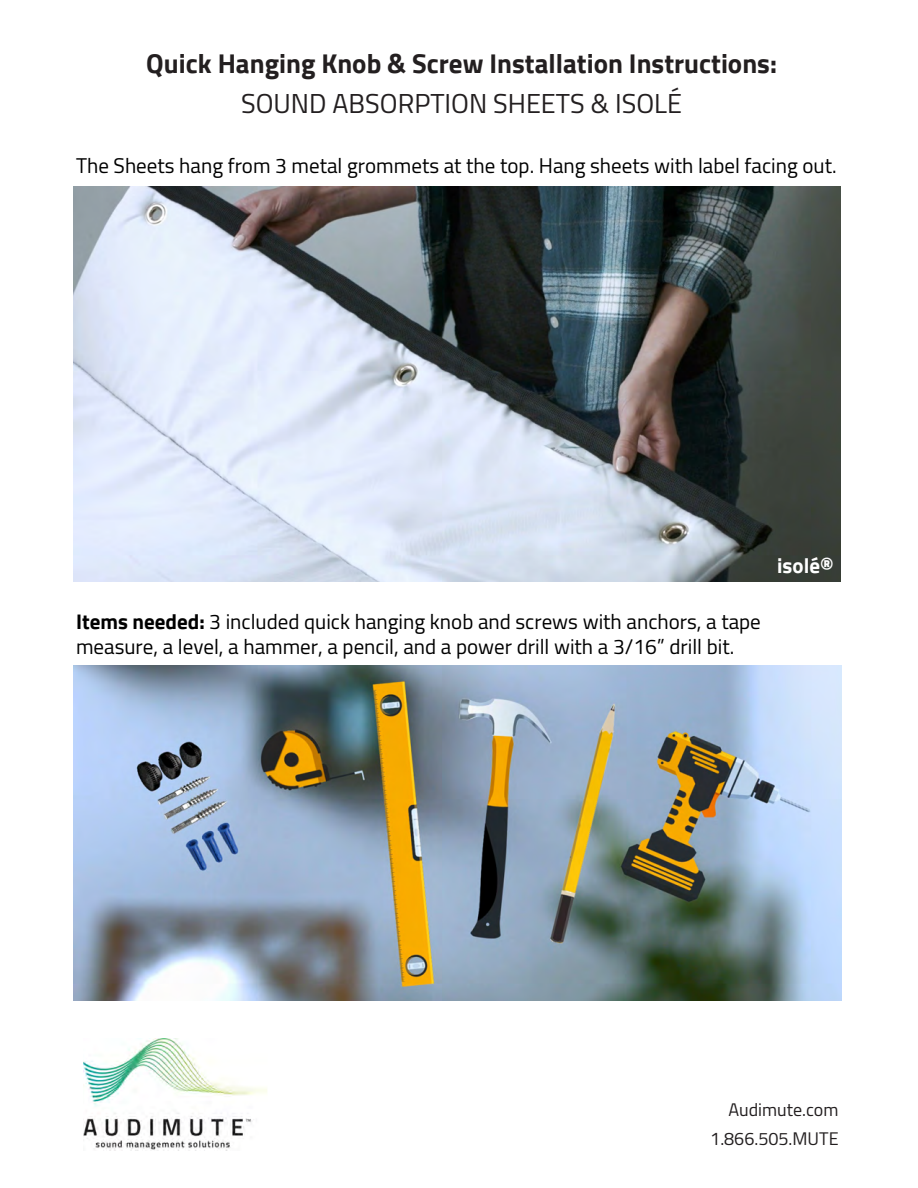
<style>
.page{position:relative;width:918px;height:1188px;background:#fff}
.page>*{position:absolute;margin:0;border:0;box-sizing:border-box;transform-origin:0 0}
.t1{font:700 27px "Cairo";color:#231f20}
.t2{font:27px "Cairo";color:#231f20}
.t3{font:21px/24.8px "Cairo";color:#000}
.t4{font:21px "Cairo";color:#000}
.t5{font:700 21px "Cairo";color:#fff}
.t6{font:18px "Cairo";color:#231f20}
.t7{font:18px "Cairo";color:#221e1f}
.s1{font-style:inherit}
.s2{font-weight:700}
</style>
<div class="page">
<img style="left:83px;top:1039px;width:184px;height:112px">
<img style="left:73px;top:186px;width:768px;height:396px">
<img style="left:74px;top:666px;width:767px;height:334px">
<p class="t1" style="left:146px;top:48px;width:632px">Quick Hanging Knob &amp; Screw Installation Instructions:</p>
<p class="t2" style="left:241px;top:81px;width:443px">SOUND ABSORPTION SHEETS &amp; ISOLÉ</p>
<p class="t4" style="left:76px;top:148px;width:762px">The Sheets hang from 3 metal grommets at the top. <span class="s1">Hang sheets with label facing out.</span></p>
<p class="t3" style="left:76px;top:609px;width:686px"><span class="s2">Items needed:</span> <span class="s1">3 included quick hanging knob and screws with anchors,</span> a tape measure, a level, a hammer, a pencil, and a power drill with a 3/16” drill bit.</p>
<p class="t5" style="left:777px;top:554px;width:58px">isolé<span class="s1">®</span></p>
<p class="t7" style="left:729px;top:1094px;width:112px">Audimute.com</p>
<p class="t6" style="left:710px;top:1123px;width:130px">1.866.505.MUTE</p>
</div>
